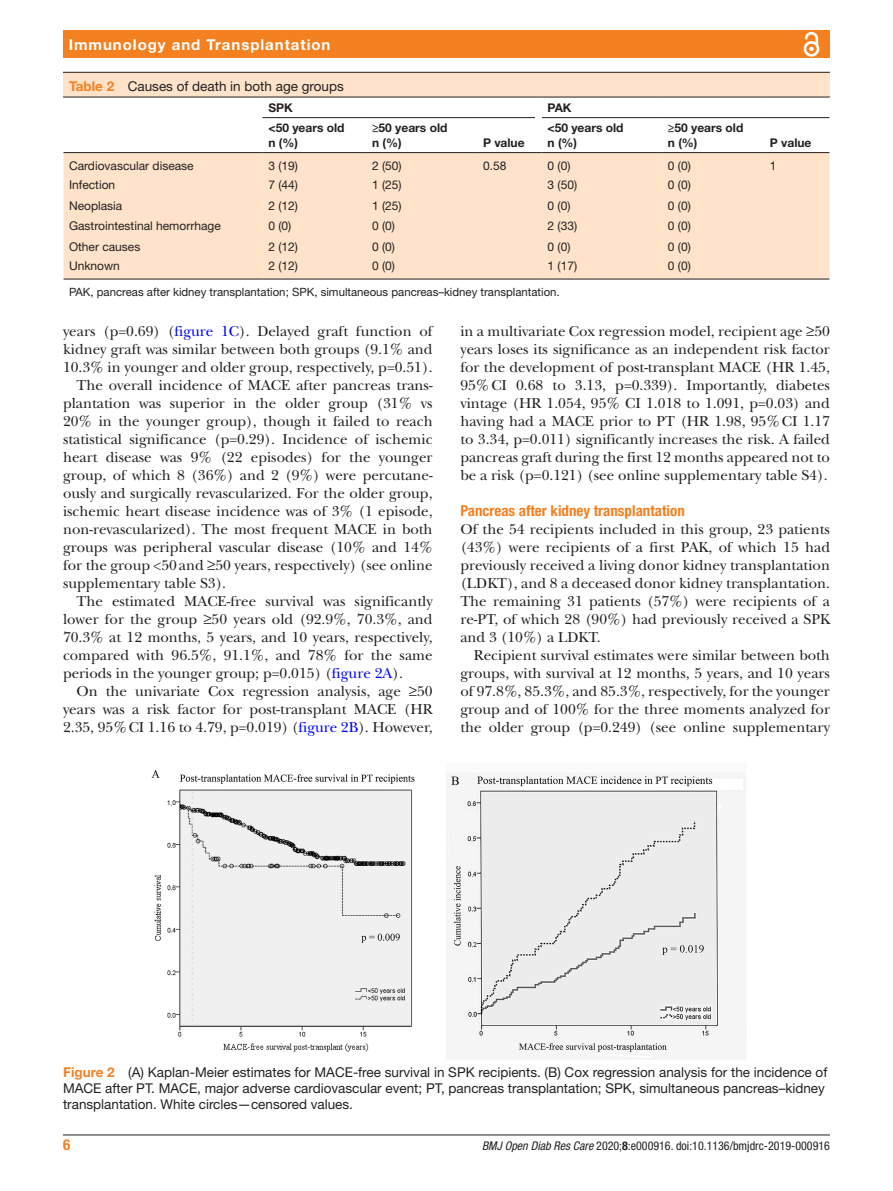
<style>
.page{position:relative;width:893px;height:1191px;background:#fff}
.page>*{position:absolute;margin:0;border:0;box-sizing:border-box;transform-origin:0 0}
.t1{font:15px/18px "New Baskerville";color:#231f20;text-align:justify}
.t2{font:700 condensed 15px "Helvetica Neue LT Std";color:#f58020}
.t3{font:700 15px "Helvetica Neue LT Std";letter-spacing:.065em;color:#fff}
.t4{font:13.5px/16.2px "Helvetica Neue LT Std";color:#231f20}
.t5{font:12px "Helvetica Neue LT Std";color:#231f20}
.t6{font:700 12px/14.4px "Helvetica Neue LT Std";color:#231f20}
.t7{font:condensed 12px "Helvetica Neue LT Std";color:#231f20}
.t8{font:11.4px "Helvetica Neue LT Std";color:#231f20}
.s1{font-weight:700;color:#f58020}
.s2{color:#00f}
.s3{font-style:italic}
.s4{font-weight:700}
</style>
<div class="page">
<hr style="left:63px;top:1134px;width:767px;height:1px;background:#231f20">
<div style="left:63px;top:31px;width:767px;height:27px;background:#f58020"></div>
<svg style="left:803px;top:31px;width:17px;height:26px"></svg>
<div style="left:63px;top:73px;width:767px;height:223px;background:#fee2c9"></div>
<hr style="left:63px;top:72px;width:767px;height:1px;background:#231f20">
<svg style="left:64px;top:98px;width:766px;height:198px"></svg>
<hr style="left:63px;top:152px;width:200px;height:1px;background:#231f20">
<hr style="left:477px;top:279px;width:65px;height:1px;background:#231f20">
<hr style="left:764px;top:279px;width:66px;height:1px;background:#231f20">
<hr style="left:63px;top:97px;width:200px;height:1px;background:#231f20">
<hr style="left:263px;top:97px;width:103px;height:1px;background:#231f20">
<hr style="left:366px;top:97px;width:111px;height:1px;background:#231f20">
<hr style="left:477px;top:97px;width:65px;height:1px;background:#231f20">
<hr style="left:542px;top:97px;width:120px;height:1px;background:#231f20">
<hr style="left:662px;top:97px;width:102px;height:1px;background:#231f20">
<hr style="left:764px;top:97px;width:66px;height:1px;background:#231f20">
<hr style="left:263px;top:117px;width:103px;height:1px;background:#231f20">
<hr style="left:263px;top:152px;width:103px;height:1px;background:#231f20">
<hr style="left:366px;top:117px;width:111px;height:1px;background:#231f20">
<hr style="left:366px;top:152px;width:111px;height:1px;background:#231f20">
<hr style="left:477px;top:117px;width:65px;height:1px;background:#231f20">
<hr style="left:477px;top:152px;width:65px;height:1px;background:#231f20">
<hr style="left:542px;top:117px;width:120px;height:1px;background:#231f20">
<hr style="left:542px;top:152px;width:120px;height:1px;background:#231f20">
<hr style="left:662px;top:117px;width:102px;height:1px;background:#231f20">
<hr style="left:662px;top:152px;width:102px;height:1px;background:#231f20">
<hr style="left:764px;top:117px;width:66px;height:1px;background:#231f20">
<hr style="left:764px;top:152px;width:66px;height:1px;background:#231f20">
<hr style="left:263px;top:279px;width:103px;height:1px;background:#231f20">
<hr style="left:366px;top:279px;width:111px;height:1px;background:#231f20">
<hr style="left:542px;top:279px;width:120px;height:1px;background:#231f20">
<hr style="left:63px;top:279px;width:200px;height:1px;background:#231f20">
<hr style="left:662px;top:279px;width:102px;height:1px;background:#231f20">
<svg style="left:63px;top:97px;width:1px;height:21px"></svg>
<hr style="left:63px;top:118px;width:1px;height:35px;background:#fff">
<svg style="left:63px;top:153px;width:1px;height:143px"></svg>
<hr style="left:69px;top:295px;width:761px;height:2px;background:#fff">
<svg style="left:536px;top:115px;width:6px;height:5px"></svg>
<img style="left:151px;top:770px;width:595px;height:289px">
<p class="t3" style="left:69px;top:35px;width:263px">Immunology and Transplantation</p>
<p class="t4" style="left:69px;top:78px;width:276px"><span class="s1">Table 2</span> Causes of death in both age groups</p>
<p class="t6" style="left:269px;top:100px;width:26px">SPK</p>
<p class="t6" style="left:548px;top:100px;width:25px">PAK</p>
<p class="t6" style="left:269px;top:120px;width:78px">&lt;50 years old n (%)</p>
<p class="t6" style="left:372px;top:120px;width:77px">≥50 years old n (%)</p>
<p class="t6" style="left:548px;top:120px;width:78px">&lt;50 years old n (%)</p>
<p class="t6" style="left:668px;top:120px;width:77px">≥50 years old n (%)</p>
<p class="t6" style="left:483px;top:135px;width:43px">P value</p>
<p class="t6" style="left:770px;top:135px;width:43px">P value</p>
<p class="t5" style="left:69px;top:159px;width:126px">Cardiovascular disease</p>
<p class="t5" style="left:269px;top:159px;width:31px">3 (19)</p>
<p class="t5" style="left:372px;top:159px;width:31px">2 (50)</p>
<p class="t5" style="left:483px;top:159px;width:25px">0.58</p>
<p class="t5" style="left:548px;top:159px;width:24px">0 (0)</p>
<p class="t5" style="left:668px;top:159px;width:24px">0 (0)</p>
<p class="t5" style="left:770px;top:159px;width:8px">1</p>
<p class="t5" style="left:69px;top:178px;width:48px">Infection</p>
<p class="t5" style="left:269px;top:178px;width:31px">7 (44)</p>
<p class="t5" style="left:372px;top:178px;width:31px">1 (25)</p>
<p class="t5" style="left:548px;top:178px;width:31px">3 (50)</p>
<p class="t5" style="left:668px;top:178px;width:24px">0 (0)</p>
<p class="t5" style="left:69px;top:198px;width:55px">Neoplasia</p>
<p class="t5" style="left:269px;top:198px;width:31px">2 (12)</p>
<p class="t5" style="left:372px;top:198px;width:31px">1 (25)</p>
<p class="t5" style="left:548px;top:198px;width:24px">0 (0)</p>
<p class="t5" style="left:668px;top:198px;width:24px">0 (0)</p>
<p class="t5" style="left:69px;top:219px;width:153px">Gastrointestinal hemorrhage</p>
<p class="t5" style="left:269px;top:219px;width:24px">0 (0)</p>
<p class="t5" style="left:372px;top:219px;width:24px">0 (0)</p>
<p class="t5" style="left:548px;top:219px;width:31px">2 (33)</p>
<p class="t5" style="left:668px;top:219px;width:24px">0 (0)</p>
<p class="t5" style="left:69px;top:239px;width:73px">Other causes</p>
<p class="t5" style="left:269px;top:239px;width:31px">2 (12)</p>
<p class="t5" style="left:372px;top:239px;width:24px">0 (0)</p>
<p class="t5" style="left:548px;top:239px;width:24px">0 (0)</p>
<p class="t5" style="left:668px;top:239px;width:24px">0 (0)</p>
<p class="t5" style="left:69px;top:259px;width:52px">Unknown</p>
<p class="t5" style="left:269px;top:259px;width:31px">2 (12)</p>
<p class="t5" style="left:372px;top:259px;width:24px">0 (0)</p>
<p class="t5" style="left:548px;top:259px;width:31px">1 (17)</p>
<p class="t5" style="left:668px;top:259px;width:24px">0 (0)</p>
<p class="t8" style="left:69px;top:285px;width:492px">PAK, pancreas after kidney transplantation; SPK, simultaneous pancreas–kidney transplantation.</p>
<p class="t1" style="left:63px;top:322px;width:371px">years (p=0.69) (<span class="s2">figure 1C</span>). Delayed graft function of</p>
<p class="t1" style="left:63px;top:340px;width:371px">kidney graft was similar between both groups (9.1% and</p>
<p class="t1" style="left:63px;top:358px;width:371px">10.3% in younger and older group, respectively, p=0.51).</p>
<p class="t1" style="left:76px;top:376px;width:358px">The overall incidence of MACE after pancreas trans-</p>
<p class="t1" style="left:63px;top:394px;width:371px">plantation was superior in the older group (31% vs</p>
<p class="t1" style="left:63px;top:412px;width:371px">20% in the younger group), though it failed to reach</p>
<p class="t1" style="left:63px;top:430px;width:371px">statistical significance (p=0.29). Incidence of ischemic</p>
<p class="t1" style="left:63px;top:448px;width:371px">heart disease was 9% (22 episodes) for the younger</p>
<p class="t1" style="left:63px;top:466px;width:371px">group, of which 8 (36%) and 2 (9%) were percutane-</p>
<p class="t1" style="left:63px;top:484px;width:371px">ously and surgically revascularized. For the older group,</p>
<p class="t1" style="left:63px;top:502px;width:371px">ischemic heart disease incidence was of 3% (1 episode,</p>
<p class="t1" style="left:63px;top:520px;width:371px">non-revascularized). The most frequent MACE in both</p>
<p class="t1" style="left:63px;top:538px;width:371px">groups was peripheral vascular disease (10% and 14%</p>
<p class="t1" style="left:63px;top:556px;width:371px">for the group &lt;50and ≥50 years, respectively) (see online</p>
<p class="t1" style="left:63px;top:574px;width:165px">supplementary table S3).</p>
<p class="t1" style="left:76px;top:592px;width:358px">The estimated MACE-free survival was significantly</p>
<p class="t1" style="left:63px;top:610px;width:371px">lower for the group ≥50 years old (92.9%, 70.3%, and</p>
<p class="t1" style="left:63px;top:628px;width:371px">70.3% at 12 months, 5 years, and 10 years, respectively,</p>
<p class="t1" style="left:63px;top:646px;width:371px">compared with 96.5%, 91.1%, and 78% for the same</p>
<p class="t1" style="left:63px;top:664px;width:341px">periods in the younger group; p=0.015) (<span class="s2">figure 2A</span>).</p>
<p class="t1" style="left:76px;top:682px;width:358px">On the univariate Cox regression analysis, age ≥50</p>
<p class="t1" style="left:63px;top:700px;width:371px">years was a risk factor for post-transplant MACE (HR</p>
<p class="t1" style="left:63px;top:718px;width:371px">2.35, 95%CI 1.16 to 4.79, p=0.019) (<span class="s2">figure 2B</span>). However,</p>
<p class="t1" style="left:460px;top:322px;width:371px">in a multivariate Cox regression model, recipient age ≥50 years loses its significance as an independent risk factor for the development of post-transplant MACE (HR 1.45, 95%CI 0.68 to 3.13, p=0.339). Importantly, diabetes vintage (HR 1.054, 95% CI 1.018 to 1.091, p=0.03) and having had a MACE prior to PT (HR 1.98, 95%CI 1.17 to 3.34, p=0.011) significantly increases the risk. A failed pancreas graft during the first 12 months appeared not to be a risk (p=0.121) (see online supplementary table S4).</p>
<p class="t2" style="left:460px;top:502px;width:226px">Pancreas after kidney transplantation</p>
<p class="t1" style="left:460px;top:520px;width:371px">Of the 54 recipients included in this group, 23 patients (43%) were recipients of a first PAK, of which 15 had previously received a living donor kidney transplantation (LDKT), and 8 a deceased donor kidney transplantation.<br>The remaining 31 patients (57%) were recipients of a re-PT, of which 28 (90%) had previously received a SPK and 3 (10%) a LDKT.</p>
<p class="t1" style="left:460px;top:646px;width:371px;text-indent:14px">Recipient survival estimates were similar between both groups, with survival at 12 months, 5 years, and 10 years of 97.8%, 85.3%, and 85.3%, respectively, for the younger group and of 100% for the three moments analyzed for the older group (p=0.249) (see online supplementary</p>
<p class="t4" style="left:63px;top:1064px;width:766px"><span class="s1">Figure 2</span> (A) Kaplan-Meier estimates for MACE-free survival in SPK recipients. (B) Cox regression analysis for the incidence of<br>MACE after PT. MACE, major adverse cardiovascular event; PT, pancreas transplantation; SPK, simultaneous pancreas–kidney transplantation. White circles—censored values.</p>
<p class="t2" style="left:63px;top:1135px;width:9px">6</p>
<p class="t7" style="left:482px;top:1138px;width:349px"><span class="s3">BMJ Open Diab Res Care</span> 2020;<span class="s4">8</span>:e000916. doi:10.1136/bmjdrc-2019-000916</p>
</div>
